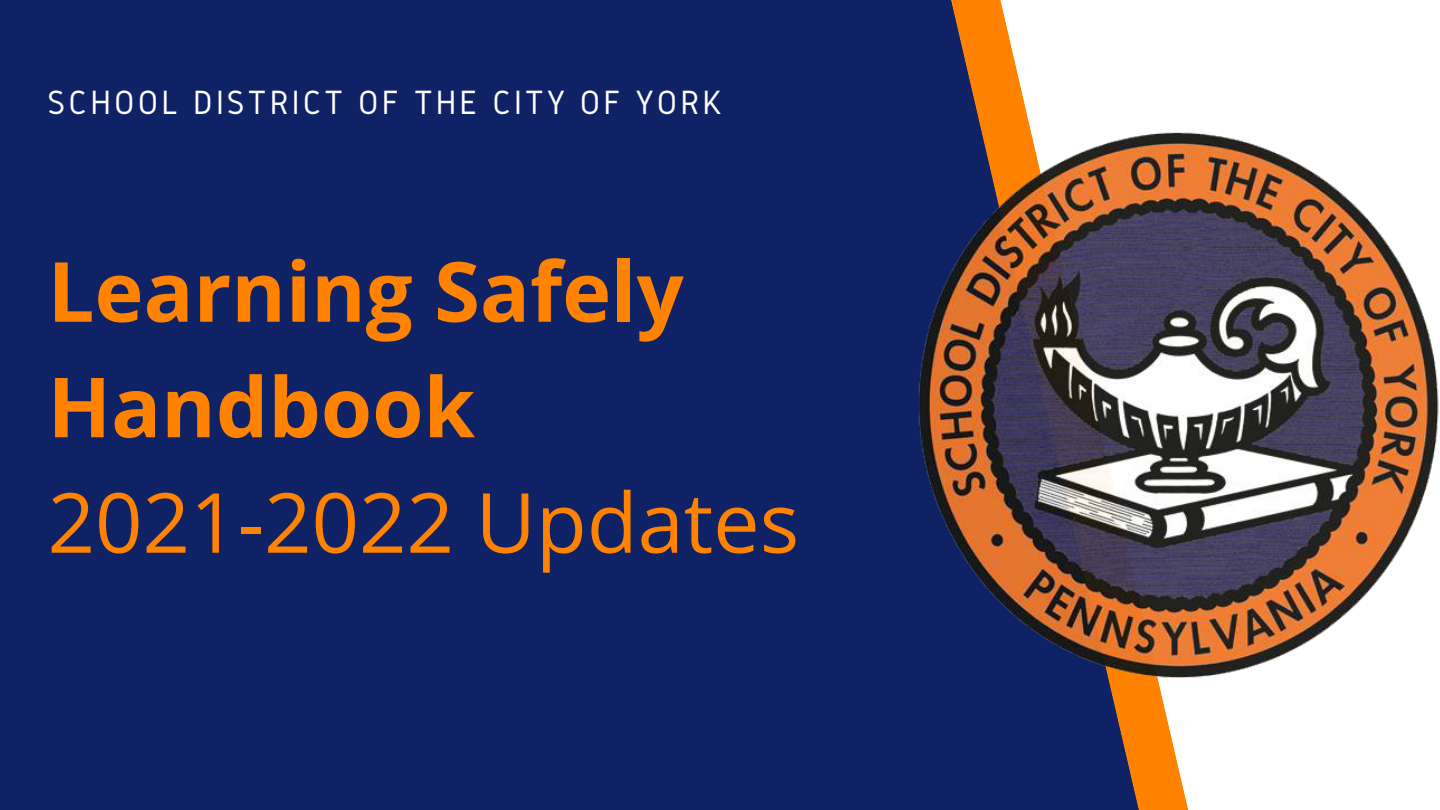
<style>
.page{position:relative;width:1440px;height:810px;background:#fff}
.page>*{position:absolute;margin:0;border:0;box-sizing:border-box;transform-origin:0 0}
.t1{font:700 83px/115.5px "Open Sans";color:#ff8200}
.t2{font:83px "Open Sans";color:#ff8200}
.t3{font:35px "Gidole";letter-spacing:.09em;color:#fff}
</style>
<div class="page">
<div style="left:0;top:0;width:937px;height:810px;background:#0f2266"></div>
<svg style="left:937px;top:0;width:252px;height:810px"></svg>
<img style="left:918px;top:131px;width:521px;height:548px">
<p class="t3" style="left:48px;top:83px;width:676px">SCHOOL DISTRICT OF THE CITY OF YORK</p>
<p class="t1" style="left:48px;top:232px;width:638px">Learning Safely<br>Handbook</p>
<p class="t2" style="left:48px;top:464px;width:753px">2021-2022 Updates</p>
</div>
